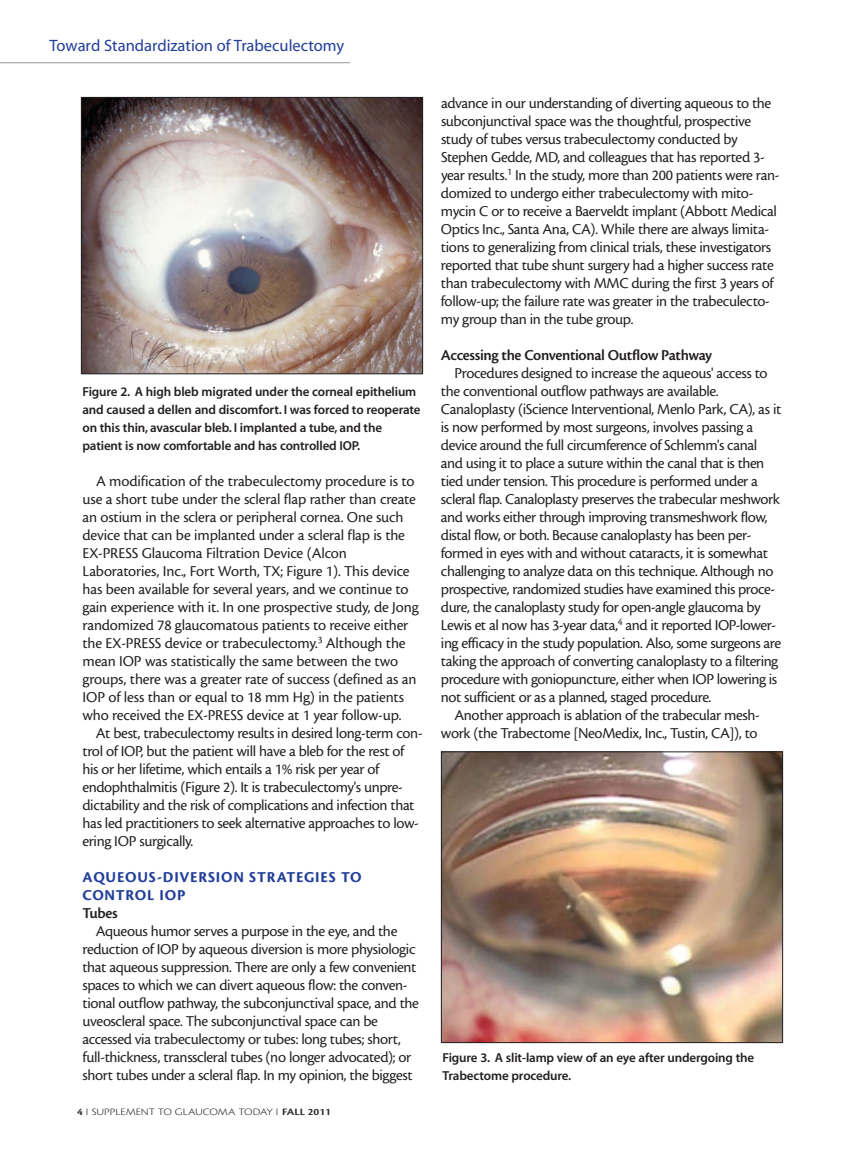
<style>
.page{position:relative;width:864px;height:1161px;background:#fff}
.page>*{position:absolute;margin:0;border:0;box-sizing:border-box;transform-origin:0 0}
.t1{font:16.5px "Myriad MM 406 600";color:#223f99}
.t2{font:15.75px/18px "Cronos MM 408 11";letter-spacing:-.025em;color:#231f20}
.t3{font:15.75px "Cronos MM 574 11";letter-spacing:-.025em;color:#231f20}
.t4{font:15.75px/18px "Cronos MM 700 11";letter-spacing:.05em;color:#223f99}
.t5{font:13.05px/18px "Myriad MM 565 600";letter-spacing:-.01em;color:#231f20}
.t6{font:10.2px "Cronos MM 250 11";color:#231f20;scale:1.18 1}
.s1{font-family:"Cronos MM 574 11"}
</style>
<div class="page">
<img style="left:83px;top:99px;width:338px;height:273px">
<div style="left:81px;top:97px;width:342px;height:277px;border:1px solid #231f20"></div>
<hr style="left:0;top:62px;width:350px;height:1px;background:#939598">
<img style="left:443px;top:753px;width:338px;height:288px">
<div style="left:441px;top:751px;width:342px;height:292px;border:1px solid #231f20"></div>
<p class="t1" style="left:49px;top:39px;width:296px">Toward Standardization of Trabeculectomy</p>
<p class="t5" style="left:82px;top:384px;width:340px">Figure 2. A high bleb migrated under the corneal epithelium and caused a dellen and discomfort. I was forced to reoperate on this thin, avascular bleb. I implanted a tube, and the patient is now comfortable and has controlled IOP.</p>
<p class="t2" style="left:83px;top:473px;width:338px;text-indent:13px">A modification of the trabeculectomy procedure is to use a short tube under the scleral flap rather than create an ostium in the sclera or peripheral cornea. One such device that can be implanted under a scleral flap is the EX-PRESS Glaucoma Filtration Device (Alcon Laboratories, Inc., Fort Worth, TX; Figure 1). This device has been available for several years, and we continue to gain experience with it. In one prospective study, de Jong randomized 78 glaucomatous patients to receive either the EX-PRESS device or trabeculectomy.<sup>3</sup> Although the mean IOP was statistically the same between the two groups, there was a greater rate of success (defined as an IOP of less than or equal to 18 mm Hg) in the patients who received the EX-PRESS device at 1 year follow-up.</p>
<p class="t2" style="left:83px;top:725px;width:342px;text-indent:13px">At best, trabeculectomy results in desired long-term con&shy;trol of IOP, but the patient will have a bleb for the rest of his or her lifetime, which entails a 1% risk per year of endophthalmitis (Figure 2). It is trabeculectomy's unpre&shy;dictability and the risk of complications and infection that has led practitioners to seek alternative approaches to low&shy;ering IOP surgically.</p>
<p class="t4" style="left:83px;top:869px;width:281px">AQUEOUS-DIVERSION STRATEGIES TO<br>CONTROL IOP</p>
<p class="t3" style="left:83px;top:907px;width:37px">Tubes</p>
<p class="t2" style="left:83px;top:923px;width:338px;text-indent:13px">Aqueous humor serves a purpose in the eye, and the reduction of IOP by aqueous diversion is more physiologic that aqueous suppression. There are only a few convenient spaces to which we can divert aqueous flow: the conven&shy;tional outflow pathway, the subconjunctival space, and the uveoscleral space. The subconjunctival space can be accessed via trabeculectomy or tubes: long tubes; short, full-thickness, transscleral tubes (no longer advocated); or short tubes under a scleral flap. In my opinion, the biggest</p>
<p class="t6" style="left:77px;top:1108px;width:217px"><span class="s1">4</span> I SUPPLEMENT TO GLAUCOMA TODAY I <span class="s1">FALL 2011</span></p>
<p class="t2" style="left:441px;top:95px;width:340px">advance in our understanding of diverting aqueous to the subconjunctival space was the thoughtful, prospective study of tubes versus trabeculectomy conducted by Stephen Gedde, MD, and colleagues that has reported 3- year results.<sup>1</sup> In the study, more than 200 patients were ran&shy;domized to undergo either trabeculectomy with mito&shy;mycin C or to receive a Baerveldt implant (Abbott Medical Optics Inc., Santa Ana, CA). While there are always limita&shy;tions to generalizing from clinical trials, these investigators reported that tube shunt surgery had a higher success rate than trabeculectomy with MMC during the first 3 years of follow-up; the failure rate was greater in the trabeculecto&shy;my group than in the tube group.</p>
<p class="t3" style="left:441px;top:349px;width:273px">Accessing the Conventional Outflow Pathway</p>
<p class="t2" style="left:441px;top:365px;width:342px;text-indent:13px">Procedures designed to increase the aqueous' access to the conventional outflow pathways are available.<br>Canaloplasty (iScience Interventional, Menlo Park, CA), as it is now performed by most surgeons, involves passing a device around the full circumference of Schlemm's canal and using it to place a suture within the canal that is then tied under tension. This procedure is performed under a scleral flap. Canaloplasty preserves the trabecular meshwork and works either through improving transmeshwork flow, distal flow, or both. Because canaloplasty has been per&shy;formed in eyes with and without cataracts, it is somewhat challenging to analyze data on this technique. Although no prospective, randomized studies have examined this proce&shy;dure, the canaloplasty study for open-angle glaucoma by Lewis et al now has 3-year data,<sup>4</sup> and it reported IOP-lower&shy;ing efficacy in the study population. Also, some surgeons are taking the approach of converting canaloplasty to a filtering procedure with goniopuncture, either when IOP lowering is not sufficient or as a planned, staged procedure.</p>
<p class="t2" style="left:441px;top:707px;width:320px;text-align:right">Another approach is ablation of the trabecular mesh&shy;work (the Trabectome [NeoMedix, Inc., Tustin, CA]), to</p>
<p class="t5" style="left:442px;top:1050px;width:313px">Figure 3. A slit-lamp view of an eye after undergoing the<br>Trabectome procedure.</p>
</div>
